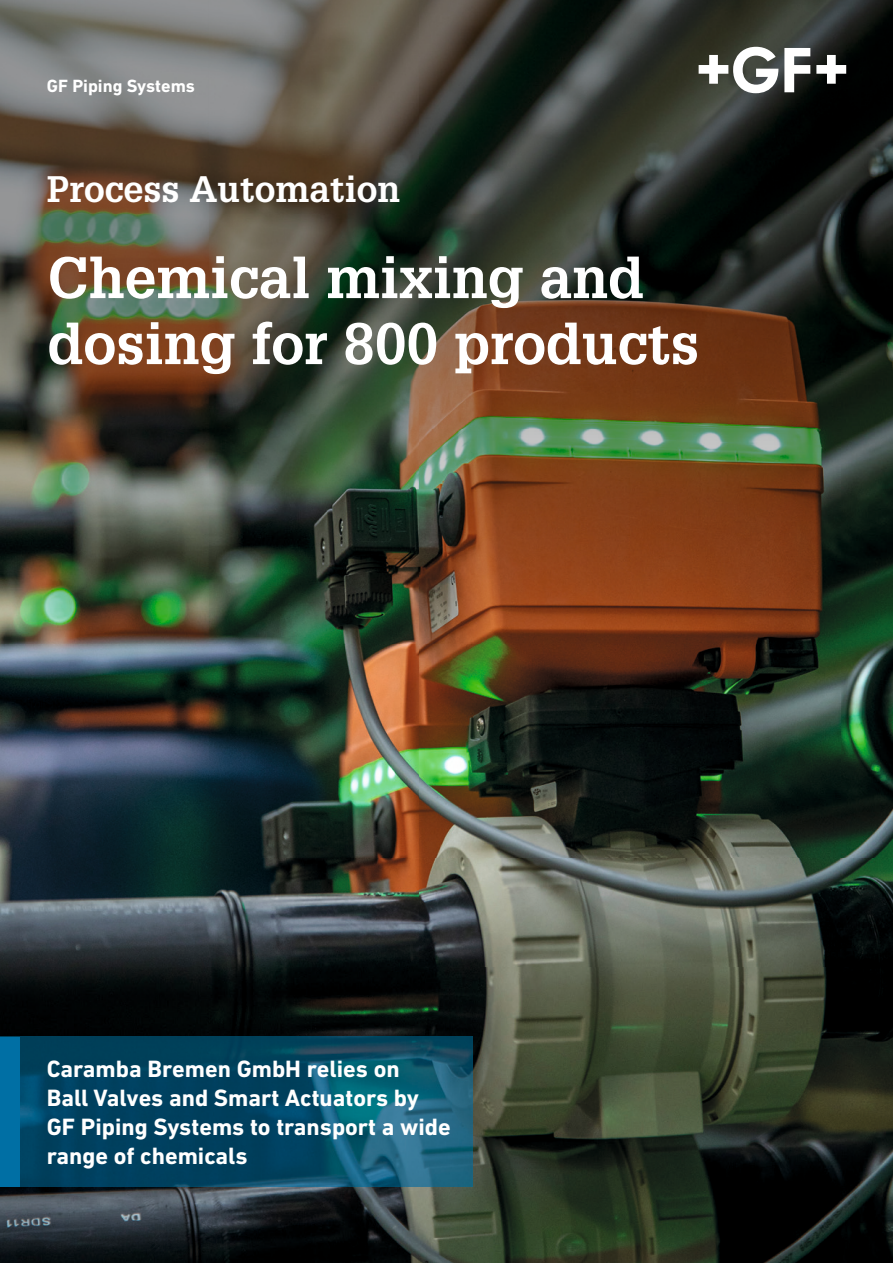
<style>
.page{position:relative;width:893px;height:1263px;background:#fff}
.page>*{position:absolute;margin:0;border:0;box-sizing:border-box;transform-origin:0 0}
.t1{font:700 57px/66px "Glypha LT Pro";color:#fff}
.t2{font:700 36px "Glypha LT Pro";color:#fff}
.t3{font:700 24px/28.8px "DIN Next W1 G";color:#fff}
.t4{font:700 18px "DIN Next W1 G";color:#fff}
</style>
<div class="page">
<img style="left:0;top:0;width:893px;height:1263px">
<svg style="left:699px;top:47px;width:79px;height:46px"></svg>
<svg style="left:784px;top:48px;width:26px;height:44px"></svg>
<svg style="left:816px;top:55px;width:30px;height:29px"></svg>
<img style="left:20px;top:1037px;width:452px;height:149px">
<div style="left:0;top:1037px;width:20px;height:149px;background:#006fa4"></div>
<p class="t4" style="left:47px;top:76px;width:150px">GF Piping Systems</p>
<h2 class="t2" style="left:47px;top:167px;width:355px">Process Automation</h2>
<h1 class="t1" style="left:48px;top:243px;width:653px">Chemical mixing and dosing for 800 products</h1>
<p class="t3" style="left:47px;top:1055px;width:405px">Caramba Bremen GmbH relies on<br>Ball Valves and Smart Actuators by<br>GF Piping Systems to transport a wide range of chemicals</p>
</div>
